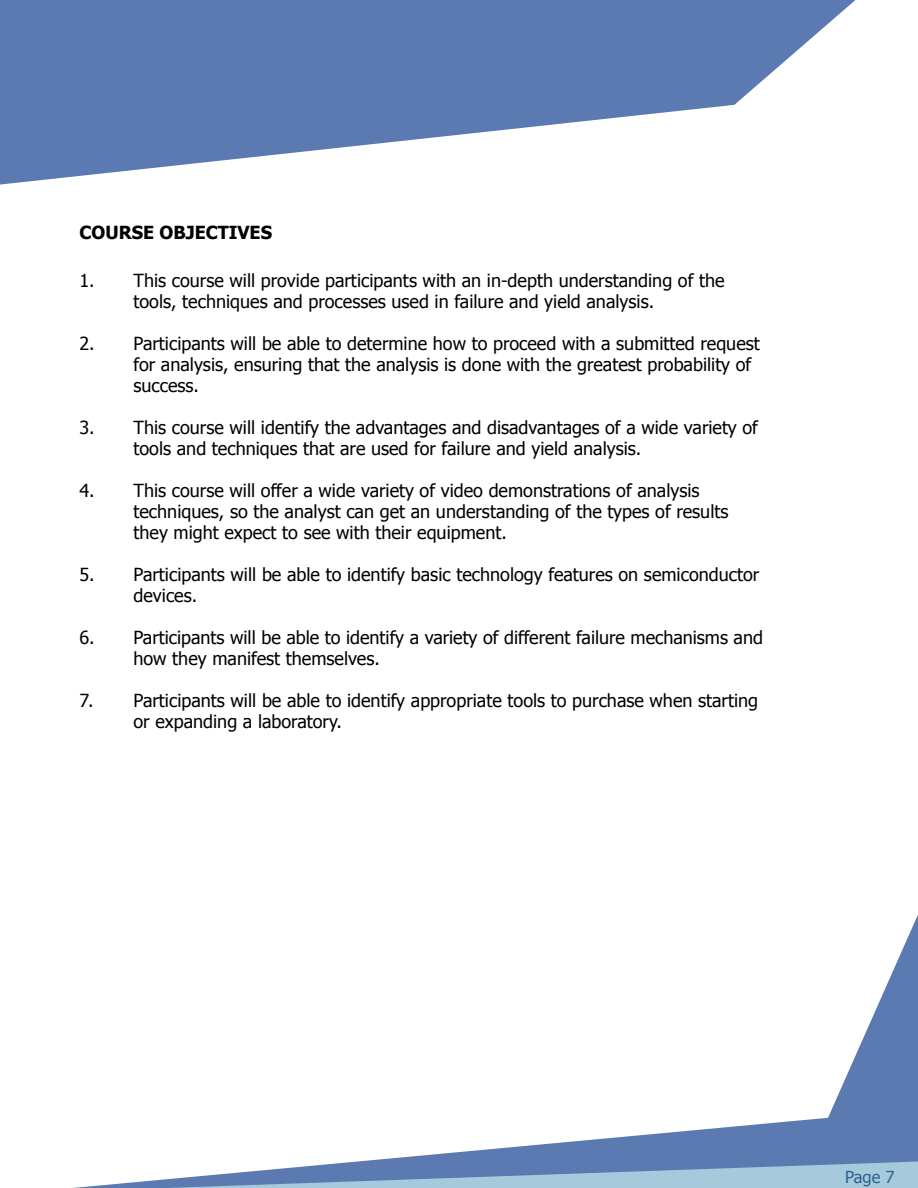
<style>
.page{position:relative;width:918px;height:1188px;background:#fff}
.page>*{position:absolute;margin:0;border:0;box-sizing:border-box;transform-origin:0 0}
.t1{font:18px/21px "Tahoma";color:#000}
.t2{font:700 18px "Tahoma";color:#000}
.t3{font:16.5px "Tahoma";color:#30628f}
</style>
<div class="page">
<svg style="left:73px;top:915px;width:845px;height:273px"></svg>
<svg style="left:0;top:0;width:855px;height:185px;fill:#5a7ab1"></svg>
<p class="t2" style="left:80px;top:220px;width:194px">COURSE OBJECTIVES</p>
<p class="t1" style="left:134px;top:270px;width:593px;text-indent:-54px">1. This course will provide participants with an in-depth understanding of the tools, techniques and processes used in failure and yield analysis.</p>
<p class="t1" style="left:134px;top:333px;width:628px;text-indent:-54px">2. Participants will be able to determine how to proceed with a submitted request for analysis, ensuring that the analysis is done with the greatest probability of success.</p>
<p class="t1" style="left:134px;top:417px;width:626px;text-indent:-54px">3. This course will identify the advantages and disadvantages of a wide variety of tools and techniques that are used for failure and yield analysis.</p>
<p class="t1" style="left:134px;top:480px;width:597px;text-indent:-54px">4. This course will offer a wide variety of video demonstrations of analysis techniques, so the analyst can get an understanding of the types of results they might expect to see with their equipment.</p>
<p class="t1" style="left:134px;top:564px;width:627px;text-indent:-54px">5. Participants will be able to identify basic technology features on semiconductor devices.</p>
<p class="t1" style="left:134px;top:627px;width:631px;text-indent:-54px">6. Participants will be able to identify a variety of different failure mechanisms and how they manifest themselves.</p>
<p class="t1" style="left:134px;top:690px;width:626px;text-indent:-54px">7. Participants will be able to identify appropriate tools to purchase when starting or expanding a laboratory.</p>
<p class="t3" style="left:845px;top:1166px;width:51px">Page 7</p>
</div>
